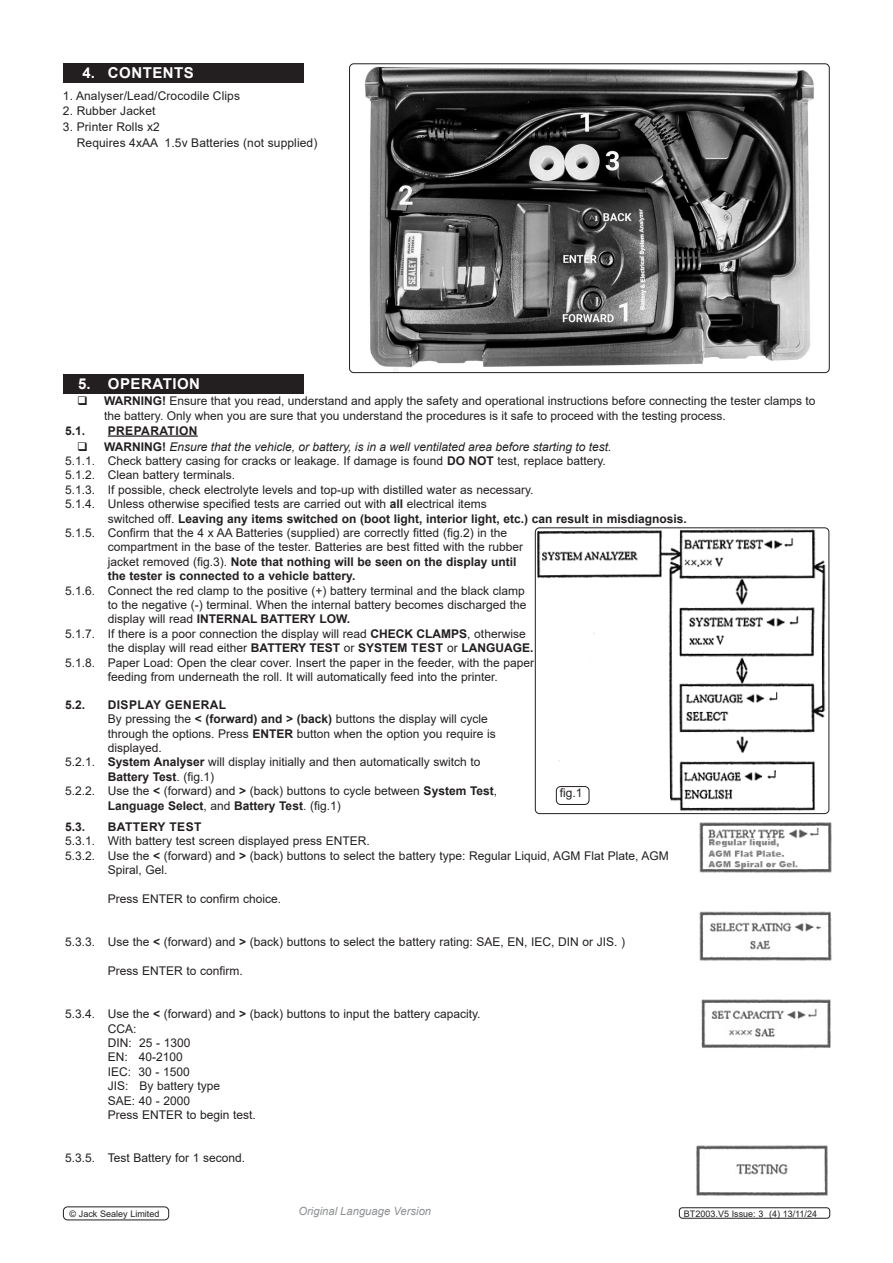
<style>
.page{position:relative;width:893px;height:1263px;background:#fff}
.page>*{position:absolute;margin:0;border:0;box-sizing:border-box;transform-origin:0 0}
.CHAPTER_HEADER_10point{font:700 15px "Arial";letter-spacing:.035em;color:#fff}
.Body{font:12px/14.4px "Arial";color:#231f20}
.t1{font:700 12px "Arial";color:#231f20}
.t2{font:italic 12px "Arial";color:#231f20}
.t3{font:700 12px "Arial";letter-spacing:.035em;color:#231f20}
.t4{font:italic 11.25px "Arial";color:#8f9194}
.t5{font:9px "Arial";color:#231f20}
.s1{font-weight:700}
.s2{font-weight:700;font-style:normal}
.s3{font-weight:400}
</style>
<div class="page">
<img style="left:535px;top:529px;width:294px;height:285px">
<div style="left:535px;top:527px;width:294px;height:287px;border:1px solid #231f20;border-radius:4px"></div>
<div style="left:556px;top:786px;width:33px;height:19px;border:1px solid #231f20;border-radius:4px"></div>
<img style="left:699px;top:822px;width:133px;height:51px">
<img style="left:699px;top:911px;width:133px;height:50px">
<img style="left:701px;top:1000px;width:130px;height:49px">
<img style="left:696px;top:1145px;width:132px;height:51px">
<hr style="left:108px;top:435px;width:90px;height:2px;background:#231f20">
<div style="left:64px;top:374px;width:240px;height:19px;background:#231f20"></div>
<div style="left:64px;top:64px;width:240px;height:19px;background:#231f20"></div>
<div style="left:63px;top:1206px;width:106px;height:14px;border:1px solid #231f20;border-radius:4px"></div>
<div style="left:679px;top:1207px;width:151px;height:11px;border:1px solid #231f20;border-radius:3px"></div>
<img style="left:364px;top:66px;width:450px;height:305px">
<div style="left:349px;top:63px;width:481px;height:310px;border:1px solid #231f20;border-radius:4px"></div>
<p class="CHAPTER_HEADER_10point" style="left:83px;top:62px;width:113px">4. CONTENTS</p>
<p class="Body" style="left:63px;top:88px;width:179px">1. Analyser/Lead/Crocodile Clips</p>
<p class="Body" style="left:63px;top:104px;width:94px">2. Rubber Jacket</p>
<p class="Body" style="left:63px;top:120px;width:98px">3. Printer Rolls x2</p>
<p class="Body" style="left:77px;top:135px;width:242px">Requires 4xAA 1.5v Batteries (not supplied)</p>
<p class="CHAPTER_HEADER_10point" style="left:78px;top:373px;width:124px">5. OPERATION</p>
<p class="Body" style="left:104px;top:392px;width:713px;line-height:15.8px"><span class="s1">WARNING!</span> Ensure that you read, understand and apply the safety and operational instructions before connecting the tester clamps to the battery. Only when you are sure that you understand the procedures is it safe to proceed with the testing process.</p>
<p class="t1" style="left:65px;top:422px;width:22px">5.1.</p>
<p class="t3" style="left:108px;top:422px;width:91px">PREPARATION</p>
<p class="t2" style="left:104px;top:439px;width:509px"><span class="s2">WARNING!</span> Ensure that the vehicle, or battery, is in a well ventilated area before starting to test.</p>
<p class="Body" style="left:65px;top:453px;width:542px">5.1.1. Check battery casing for cracks or leakage. If damage is found <span class="s1">DO NOT</span> test, replace battery.</p>
<p class="Body" style="left:65px;top:468px;width:171px">5.1.2. Clean battery terminals.</p>
<p class="Body" style="left:65px;top:482px;width:470px">5.1.3. If possible, check electrolyte levels and top-up with distilled water as necessary.</p>
<p class="Body" style="left:65px;top:497px;width:423px">5.1.4. Unless otherwise specified tests are carried out with <span class="s1">all</span> electrical items</p>
<p class="t1" style="left:108px;top:510px;width:580px"><span class="s3">switched off.</span> Leaving any items switched on (boot light, interior light, etc.) can result in misdiagnosis.</p>
<p class="Body" style="left:65px;top:525px;width:443px">5.1.5. Confirm that the 4 x AA Batteries (supplied) are correctly fitted (fig.2) in the</p>
<p class="Body" style="left:108px;top:540px;width:417px">compartment in the base of the tester. Batteries are best fitted with the rubber</p>
<p class="t1" style="left:108px;top:553px;width:410px"><span class="s3">jacket removed (fig.3).</span> Note that nothing will be seen on the display until</p>
<p class="t1" style="left:108px;top:567px;width:249px">the tester is connected to a vehicle battery.</p>
<p class="Body" style="left:65px;top:583px;width:461px">5.1.6. Connect the red clamp to the positive (+) battery terminal and the black clamp</p>
<p class="Body" style="left:108px;top:597px;width:420px">to the negative (-) terminal. When the internal battery becomes discharged the</p>
<p class="t1" style="left:108px;top:611px;width:244px"><span class="s3">display will read</span> INTERNAL BATTERY LOW.</p>
<p class="Body" style="left:65px;top:626px;width:462px">5.1.7. If there is a poor connection the display will read <span class="s1">CHECK CLAMPS</span>, otherwise</p>
<p class="t1" style="left:108px;top:639px;width:427px"><span class="s3">the display will read either</span> BATTERY TEST <span class="s3">or</span> SYSTEM TEST <span class="s3">or</span> LANGUAGE.</p>
<p class="Body" style="left:65px;top:655px;width:470px">5.1.8. Paper Load: Open the clear cover. Insert the paper in the feeder, with the paper</p>
<p class="Body" style="left:108px;top:669px;width:391px">feeding from underneath the roll. It will automatically feed into the printer.</p>
<p class="t1" style="left:65px;top:696px;width:22px">5.2.</p>
<p class="t3" style="left:108px;top:696px;width:120px">DISPLAY GENERAL</p>
<p class="Body" style="left:108px;top:712px;width:389px">By pressing the <span class="s1">&lt; (forward) and &gt; (back)</span> buttons the display will cycle through the options. Press <span class="s1">ENTER</span> button when the option you require is displayed.</p>
<p class="Body" style="left:108px;top:755px;width:374px;text-indent:-43px">5.2.1. <span class="s1">System Analyser</span> will display initially and then automatically switch to<br><span class="s1">Battery Test</span>. (fig.1)</p>
<p class="Body" style="left:108px;top:784px;width:391px;text-indent:-43px">5.2.2. Use the <span class="s1">&lt;</span> (forward) and <span class="s1">&gt;</span> (back) buttons to cycle between <span class="s1">System Test</span>,<br><span class="s1">Language Select</span>, and <span class="s1">Battery Test</span>. (fig.1)</p>
<p class="Body" style="left:560px;top:786px;width:24px">fig.1</p>
<p class="t1" style="left:65px;top:818px;width:22px">5.3.</p>
<p class="t3" style="left:108px;top:818px;width:95px">BATTERY TEST</p>
<p class="Body" style="left:65px;top:834px;width:306px">5.3.1. With battery test screen displayed press ENTER.</p>
<p class="Body" style="left:108px;top:848px;width:562px;text-indent:-43px">5.3.2. Use the <span class="s1">&lt;</span> (forward) and <span class="s1">&gt;</span> (back) buttons to select the battery type: Regular Liquid, AGM Flat Plate, AGM<br>Spiral, Gel.</p>
<p class="Body" style="left:108px;top:891px;width:175px">Press ENTER to confirm choice.</p>
<p class="Body" style="left:65px;top:935px;width:561px">5.3.3. Use the <span class="s1">&lt;</span> (forward) and <span class="s1">&gt;</span> (back) buttons to select the battery rating: SAE, EN, IEC, DIN or JIS. )</p>
<p class="Body" style="left:108px;top:963px;width:137px">Press ENTER to confirm.</p>
<p class="Body" style="left:65px;top:1007px;width:417px">5.3.4. Use the <span class="s1">&lt;</span> (forward) and <span class="s1">&gt;</span> (back) buttons to input the battery capacity.</p>
<p class="Body" style="left:108px;top:1021px;width:30px">CCA:</p>
<p class="Body" style="left:108px;top:1035px;width:84px">DIN: 25 - 1300</p>
<p class="Body" style="left:108px;top:1050px;width:77px">EN: 40-2100</p>
<p class="Body" style="left:108px;top:1064px;width:84px">IEC: 30 - 1500</p>
<p class="Body" style="left:108px;top:1079px;width:114px">JIS: By battery type</p>
<p class="Body" style="left:108px;top:1093px;width:84px">SAE: 40 - 2000</p>
<p class="Body" style="left:108px;top:1107px;width:150px">Press ENTER to begin test.</p>
<p class="Body" style="left:65px;top:1151px;width:181px">5.3.5. Test Battery for 1 second.</p>
<p class="t5" style="left:70px;top:1207px;width:91px">© Jack Sealey Limited</p>
<p class="t4" style="left:298px;top:1203px;width:134px">Original Language Version</p>
<p class="t5" style="left:684px;top:1207px;width:135px">BT2003.V5 Issue: 3 (4) 13/11/24</p>
</div>
